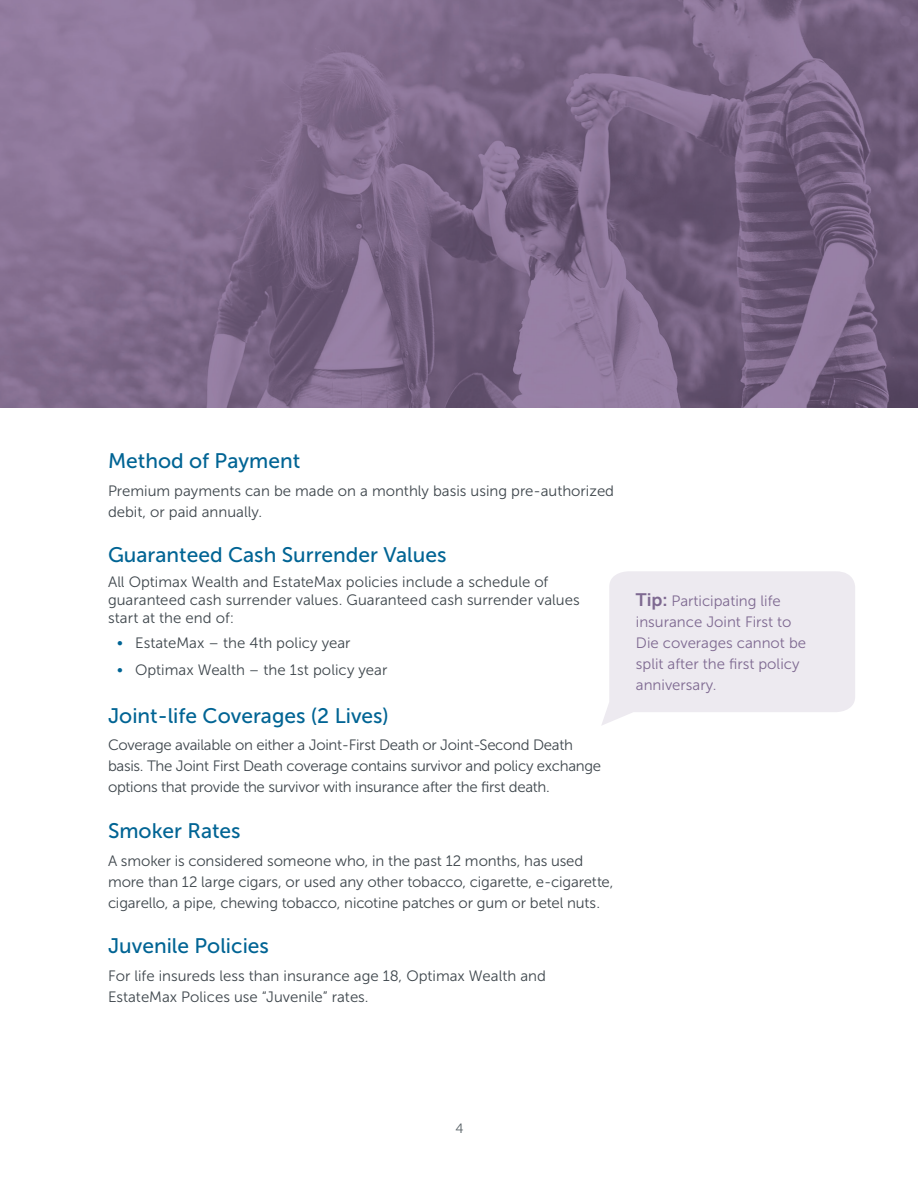
<style>
.page{position:relative;width:918px;height:1188px;background:#fff}
.page>*{position:absolute;margin:0;border:0;box-sizing:border-box;transform-origin:0 0}
.EL_Heading_5_-_14_pt{font:21px "Museo Sans 500";color:#006494}
.EL_Body_Text_-_10_pt{font:15px/21px "Museo Sans 300";letter-spacing:-.005em;color:#3e464c}
.EL_Body_Text_-_10_pt-2{font:15px/21px "Museo Sans 300";color:#7e6991}
.t1{font:13.5px "Museo Sans 300";color:#576065}
.s1{font-family:"Museo Sans 100";font-size:16.5px;color:#006494}
.s2{font-family:"Museo Sans 700";font-size:18px}
</style>
<div class="page">
<img style="left:0;top:0;width:918px;height:407px">
<svg style="left:602px;top:571px;width:253px;height:154px;background:#eeecf1"></svg>
<h4 class="EL_Heading_5_-_14_pt" style="left:108px;top:450px;width:194px">Method of Payment</h4>
<p class="EL_Body_Text_-_10_pt" style="left:108px;top:480px;width:508px">Premium payments can be made on a monthly basis using pre-authorized debit, or paid annually.</p>
<h4 class="EL_Heading_5_-_14_pt" style="left:108px;top:544px;width:340px">Guaranteed Cash Surrender Values</h4>
<p class="EL_Body_Text_-_10_pt" style="left:108px;top:573px;width:473px;line-height:18px">All Optimax Wealth and EstateMax policies include a schedule of guaranteed cash surrender values. Guaranteed cash surrender values start at the end of:</p>
<p class="EL_Body_Text_-_10_pt" style="left:117px;top:632px;width:235px"><span class="s1">•</span> EstateMax – the 4th policy year</p>
<p class="EL_Body_Text_-_10_pt" style="left:117px;top:659px;width:272px"><span class="s1">•</span> Optimax Wealth – the 1st policy year</p>
<h4 class="EL_Heading_5_-_14_pt" style="left:108px;top:704px;width:282px">Joint-life Coverages (2 Lives)</h4>
<p class="EL_Body_Text_-_10_pt" style="left:108px;top:735px;width:495px">Coverage available on either a Joint-First Death or Joint-Second Death basis. The Joint First Death coverage contains survivor and policy exchange options that provide the survivor with insurance after the first death.</p>
<h4 class="EL_Heading_5_-_14_pt" style="left:108px;top:819px;width:134px">Smoker Rates</h4>
<p class="EL_Body_Text_-_10_pt" style="left:108px;top:850px;width:507px">A smoker is considered someone who, in the past 12 months, has used more than 12 large cigars, or used any other tobacco, cigarette, e-cigarette, cigarello, a pipe, chewing tobacco, nicotine patches or gum or betel nuts.</p>
<h4 class="EL_Heading_5_-_14_pt" style="left:108px;top:934px;width:162px">Juvenile Policies</h4>
<p class="EL_Body_Text_-_10_pt" style="left:108px;top:965px;width:439px">For life insureds less than insurance age 18, Optimax Wealth and<br>EstateMax Polices use “Juvenile” rates.</p>
<p class="EL_Body_Text_-_10_pt-2" style="left:636px;top:590px;width:172px"><span class="s2">Tip:</span> Participating life insurance Joint First to<br>Die coverages cannot be split after the first policy anniversary.</p>
<p class="t1" style="left:455px;top:1121px;width:10px">4</p>
</div>
